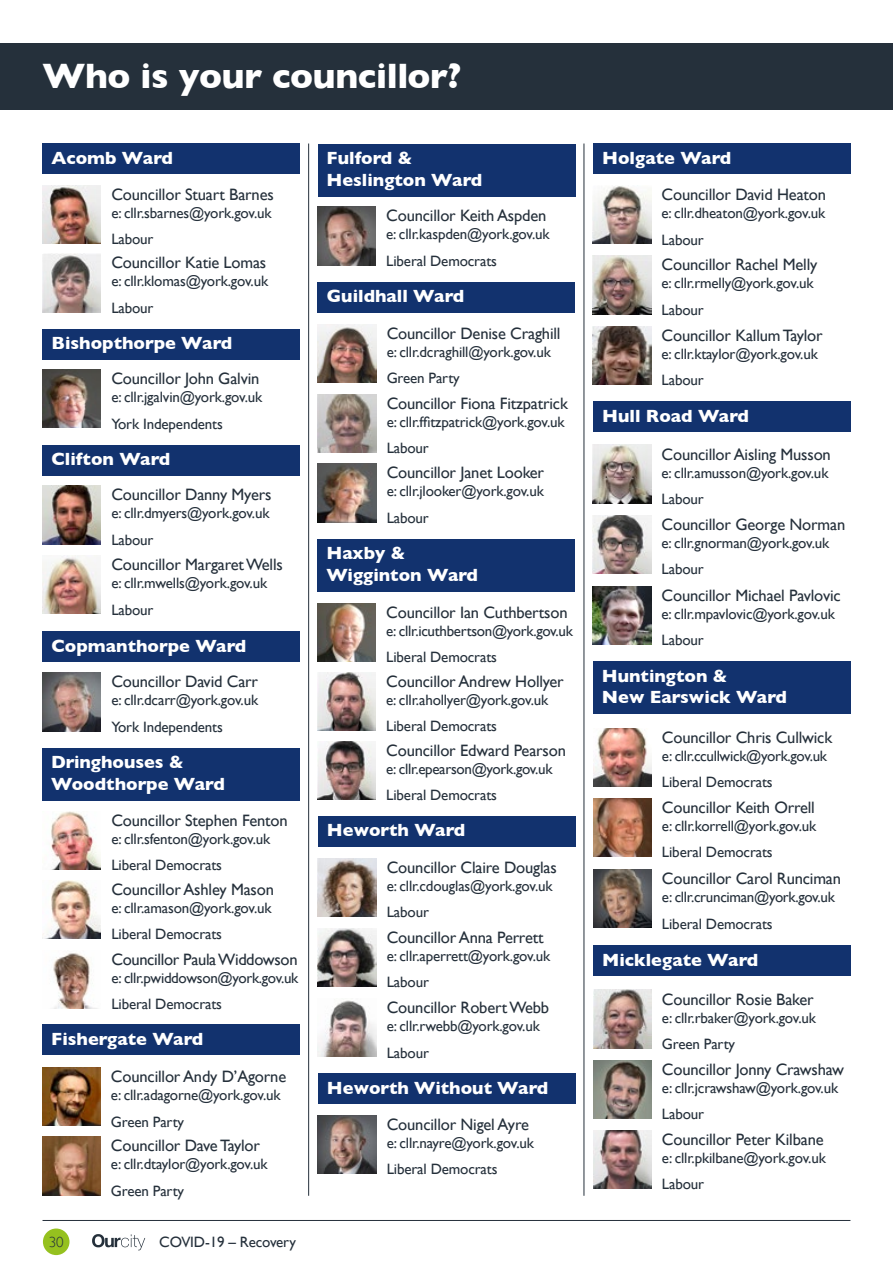
<style>
.page{position:relative;width:893px;height:1263px;background:#fff}
.page>*{position:absolute;margin:0;border:0;box-sizing:border-box;transform-origin:0 0}
.t1{font:700 36px "Gill Sans";letter-spacing:-.01em;color:#fff}
.t2{font:700 18px/21.6px "Gill Sans";color:#fff}
.t3{font:16.5px "Gill Sans";letter-spacing:-.01em;color:#25303b}
.t4{font:15px/26.5px "Gill Sans";letter-spacing:-.01em;color:#25303b}
.t5{font:300 15px "Gill Sans";color:#25303b}
</style>
<div class="page">
<div style="left:43px;top:1228px;width:26px;height:27px;background:#95c11f;border-radius:50%"></div>
<hr style="left:43px;top:1220px;width:807px;height:1px;background:#25303b">
<svg style="left:92px;top:1234px;width:53px;height:16px"></svg>
<div style="left:0;top:43px;width:893px;height:66px;background:#25303b"></div>
<div style="left:43px;top:144px;width:257px;height:30px;background:#12326e"></div>
<div style="left:43px;top:329px;width:257px;height:30px;background:#12326e"></div>
<div style="left:318px;top:282px;width:257px;height:30px;background:#12326e"></div>
<div style="left:593px;top:144px;width:257px;height:30px;background:#12326e"></div>
<div style="left:593px;top:401px;width:257px;height:31px;background:#12326e"></div>
<div style="left:593px;top:945px;width:257px;height:31px;background:#12326e"></div>
<div style="left:43px;top:445px;width:257px;height:30px;background:#12326e"></div>
<div style="left:43px;top:632px;width:257px;height:30px;background:#12326e"></div>
<div style="left:318px;top:144px;width:257px;height:53px;background:#12326e"></div>
<div style="left:43px;top:748px;width:257px;height:52px;background:#12326e"></div>
<div style="left:318px;top:539px;width:257px;height:53px;background:#12326e"></div>
<div style="left:593px;top:661px;width:257px;height:53px;background:#12326e"></div>
<div style="left:42px;top:1024px;width:257px;height:31px;background:#12326e"></div>
<div style="left:318px;top:816px;width:257px;height:30px;background:#12326e"></div>
<div style="left:318px;top:1073px;width:257px;height:31px;background:#12326e"></div>
<hr style="left:308px;top:144px;width:1px;height:1052px;background:#25303b">
<hr style="left:584px;top:144px;width:1px;height:1052px;background:#25303b">
<img style="left:43px;top:185px;width:58px;height:58px">
<img style="left:42px;top:1067px;width:58px;height:59px">
<img style="left:318px;top:324px;width:58px;height:58px">
<img style="left:318px;top:858px;width:58px;height:58px">
<img style="left:593px;top:990px;width:58px;height:58px">
<img style="left:593px;top:186px;width:58px;height:58px">
<img style="left:593px;top:445px;width:58px;height:58px">
<img style="left:43px;top:486px;width:58px;height:58px">
<img style="left:51px;top:811px;width:50px;height:58px">
<img style="left:317px;top:603px;width:59px;height:58px">
<img style="left:593px;top:728px;width:58px;height:58px">
<img style="left:43px;top:370px;width:58px;height:58px">
<img style="left:318px;top:1115px;width:58px;height:59px">
<img style="left:317px;top:207px;width:59px;height:58px">
<img style="left:43px;top:673px;width:58px;height:58px">
<img style="left:43px;top:254px;width:58px;height:58px">
<img style="left:42px;top:1137px;width:58px;height:58px">
<img style="left:318px;top:394px;width:58px;height:59px">
<img style="left:318px;top:928px;width:58px;height:59px">
<img style="left:593px;top:1060px;width:58px;height:58px">
<img style="left:593px;top:256px;width:58px;height:58px">
<img style="left:593px;top:515px;width:58px;height:58px">
<img style="left:318px;top:464px;width:58px;height:58px">
<img style="left:318px;top:1000px;width:58px;height:57px">
<img style="left:593px;top:1130px;width:58px;height:59px">
<img style="left:593px;top:326px;width:58px;height:58px">
<img style="left:593px;top:586px;width:58px;height:59px">
<img style="left:43px;top:556px;width:58px;height:58px">
<img style="left:43px;top:880px;width:58px;height:59px">
<img style="left:317px;top:672px;width:59px;height:59px">
<img style="left:593px;top:798px;width:58px;height:59px">
<img style="left:53px;top:953px;width:40px;height:55px">
<img style="left:317px;top:741px;width:59px;height:59px">
<img style="left:593px;top:870px;width:58px;height:58px">
<h1 class="t1" style="left:43px;top:48px;width:420px">Who is your councillor?</h1>
<p class="t2" style="left:52px;top:147px;width:123px">Acomb Ward</p>
<p class="t3" style="left:111px;top:184px;width:164px">Councillor Stuart Barnes</p>
<p class="t4" style="left:111px;top:199px;width:162px">e: cllr.sbarnes@york.gov.uk<br>Labour</p>
<p class="t3" style="left:111px;top:253px;width:156px">Councillor Katie Lomas</p>
<p class="t4" style="left:111px;top:268px;width:158px">e: cllr.klomas@york.gov.uk<br>Labour</p>
<p class="t2" style="left:326px;top:147px;width:157px">Fulford &amp;<br>Heslington Ward</p>
<p class="t3" style="left:386px;top:206px;width:162px">Councillor Keith Aspden</p>
<p class="t4" style="left:386px;top:221px;width:165px">e: cllr.kaspden@york.gov.uk<br>Liberal Democrats</p>
<p class="t2" style="left:327px;top:285px;width:139px">Guildhall Ward</p>
<p class="t2" style="left:602px;top:147px;width:131px">Holgate Ward</p>
<p class="t3" style="left:662px;top:185px;width:166px">Councillor David Heaton</p>
<p class="t4" style="left:662px;top:200px;width:165px">e: cllr.dheaton@york.gov.uk<br>Labour</p>
<p class="t3" style="left:662px;top:255px;width:157px">Councillor Rachel Melly</p>
<p class="t4" style="left:662px;top:270px;width:154px">e: cllr.rmelly@york.gov.uk<br>Labour</p>
<p class="t3" style="left:387px;top:323px;width:175px">Councillor Denise Craghill</p>
<p class="t4" style="left:387px;top:338px;width:166px">e: cllr.dcraghill@york.gov.uk<br>Green Party</p>
<p class="t3" style="left:662px;top:325px;width:163px">Councillor Kallum Taylor</p>
<p class="t4" style="left:662px;top:340px;width:158px">e: cllr.ktaylor@york.gov.uk<br>Labour</p>
<p class="t2" style="left:52px;top:332px;width:182px">Bishopthorpe Ward</p>
<p class="t3" style="left:111px;top:369px;width:150px">Councillor John Galvin</p>
<p class="t4" style="left:111px;top:384px;width:152px">e: cllr.jgalvin@york.gov.uk<br>York Independents</p>
<p class="t3" style="left:387px;top:393px;width:183px">Councillor Fiona Fitzpatrick</p>
<p class="t4" style="left:387px;top:408px;width:180px">e: cllr.ffitzpatrick@york.gov.uk<br>Labour</p>
<p class="t2" style="left:602px;top:404px;width:148px">Hull Road Ward</p>
<p class="t3" style="left:662px;top:444px;width:171px">Councillor Aisling Musson</p>
<p class="t4" style="left:662px;top:459px;width:168px">e: cllr.amusson@york.gov.uk</p>
<p class="t2" style="left:52px;top:448px;width:120px">Clifton Ward</p>
<p class="t3" style="left:387px;top:463px;width:159px">Councillor Janet Looker</p>
<p class="t4" style="left:387px;top:478px;width:159px">e: cllr.jlooker@york.gov.uk<br>Labour</p>
<p class="t3" style="left:111px;top:485px;width:162px">Councillor Danny Myers</p>
<p class="t4" style="left:662px;top:485px;width:44px">Labour</p>
<p class="t4" style="left:111px;top:500px;width:160px">e: cllr.dmyers@york.gov.uk<br>Labour</p>
<p class="t3" style="left:662px;top:514px;width:185px">Councillor George Norman</p>
<p class="t4" style="left:662px;top:529px;width:169px">e: cllr.gnorman@york.gov.uk<br>Labour</p>
<p class="t2" style="left:326px;top:542px;width:153px">Haxby &amp;<br>Wigginton Ward</p>
<p class="t3" style="left:111px;top:555px;width:173px">Councillor Margaret Wells</p>
<p class="t4" style="left:111px;top:570px;width:157px">e: cllr.mwells@york.gov.uk<br>Labour</p>
<p class="t3" style="left:662px;top:586px;width:181px">Councillor Michael Pavlovic</p>
<p class="t4" style="left:662px;top:600px;width:175px">e: cllr.mpavlovic@york.gov.uk<br>Labour</p>
<p class="t3" style="left:386px;top:602px;width:183px">Councillor Ian Cuthbertson</p>
<p class="t4" style="left:386px;top:617px;width:188px">e: cllr.icuthbertson@york.gov.uk<br>Liberal Democrats</p>
<p class="t2" style="left:52px;top:635px;width:196px">Copmanthorpe Ward</p>
<p class="t3" style="left:111px;top:672px;width:148px">Councillor David Carr</p>
<p class="t4" style="left:111px;top:687px;width:148px">e: cllr.dcarr@york.gov.uk<br>York Independents</p>
<p class="t2" style="left:51px;top:751px;width:175px">Dringhouses &amp;<br>Woodthorpe Ward</p>
<p class="t3" style="left:111px;top:810px;width:178px">Councillor Stephen Fenton</p>
<p class="t4" style="left:111px;top:825px;width:161px">e: cllr.sfenton@york.gov.uk<br>Liberal Democrats</p>
<p class="t3" style="left:111px;top:879px;width:164px">Councillor Ashley Mason</p>
<p class="t4" style="left:111px;top:894px;width:162px">e: cllr.amason@york.gov.uk<br>Liberal Democrats</p>
<p class="t3" style="left:111px;top:949px;width:188px">Councillor Paula Widdowson</p>
<p class="t4" style="left:111px;top:964px;width:189px">e: cllr.pwiddowson@york.gov.uk<br>Liberal Democrats</p>
<p class="t2" style="left:51px;top:1028px;width:154px">Fishergate Ward</p>
<p class="t3" style="left:111px;top:1067px;width:177px">Councillor Andy D’Agorne</p>
<p class="t4" style="left:111px;top:1082px;width:171px">e: cllr.adagorne@york.gov.uk<br>Green Party</p>
<p class="t3" style="left:111px;top:1136px;width:151px">Councillor Dave Taylor</p>
<p class="t4" style="left:111px;top:1151px;width:158px">e: cllr.dtaylor@york.gov.uk<br>Green Party</p>
<p class="t5" style="left:49px;top:1230px;width:16px">30</p>
<p class="t4" style="left:159px;top:1228px;width:138px">COVID-19 – Recovery</p>
<p class="t3" style="left:386px;top:671px;width:179px">Councillor Andrew Hollyer</p>
<p class="t4" style="left:386px;top:686px;width:164px">e: cllr.ahollyer@york.gov.uk<br>Liberal Democrats</p>
<p class="t3" style="left:386px;top:741px;width:181px">Councillor Edward Pearson</p>
<p class="t4" style="left:386px;top:755px;width:168px">e: cllr.epearson@york.gov.uk<br>Liberal Democrats</p>
<p class="t2" style="left:327px;top:819px;width:140px">Heworth Ward</p>
<p class="t3" style="left:387px;top:857px;width:172px">Councillor Claire Douglas</p>
<p class="t4" style="left:387px;top:872px;width:167px">e: cllr.cdouglas@york.gov.uk<br>Labour</p>
<p class="t3" style="left:387px;top:928px;width:158px">Councillor Anna Perrett</p>
<p class="t4" style="left:387px;top:942px;width:165px">e: cllr.aperrett@york.gov.uk<br>Labour</p>
<p class="t3" style="left:387px;top:998px;width:164px">Councillor Robert Webb</p>
<p class="t4" style="left:387px;top:1013px;width:155px">e: cllr.rwebb@york.gov.uk<br>Labour</p>
<p class="t2" style="left:327px;top:1076px;width:223px">Heworth Without Ward</p>
<p class="t3" style="left:387px;top:1114px;width:144px">Councillor Nigel Ayre</p>
<p class="t4" style="left:387px;top:1129px;width:149px">e: cllr.nayre@york.gov.uk<br>Liberal Democrats</p>
<p class="t2" style="left:602px;top:664px;width:187px">Huntington &amp;<br>New Earswick Ward</p>
<p class="t3" style="left:662px;top:727px;width:172px">Councillor Chris Cullwick</p>
<p class="t4" style="left:662px;top:742px;width:167px">e: cllr.ccullwick@york.gov.uk<br>Liberal Democrats</p>
<p class="t3" style="left:662px;top:798px;width:154px">Councillor Keith Orrell</p>
<p class="t4" style="left:662px;top:812px;width:156px">e: cllr.korrell@york.gov.uk<br>Liberal Democrats</p>
<p class="t3" style="left:662px;top:869px;width:181px">Councillor Carol Runciman</p>
<p class="t4" style="left:662px;top:884px;width:175px">e: cllr.crunciman@york.gov.uk<br>Liberal Democrats</p>
<p class="t2" style="left:602px;top:948px;width:158px">Micklegate Ward</p>
<p class="t3" style="left:662px;top:989px;width:153px">Councillor Rosie Baker</p>
<p class="t4" style="left:662px;top:1004px;width:156px">e: cllr.rbaker@york.gov.uk<br>Green Party</p>
<p class="t3" style="left:662px;top:1059px;width:183px">Councillor Jonny Crawshaw</p>
<p class="t4" style="left:662px;top:1074px;width:178px">e: cllr.jcrawshaw@york.gov.uk<br>Labour</p>
<p class="t3" style="left:662px;top:1129px;width:163px">Councillor Peter Kilbane</p>
<p class="t4" style="left:662px;top:1144px;width:165px">e: cllr.pkilbane@york.gov.uk<br>Labour</p>
</div>
